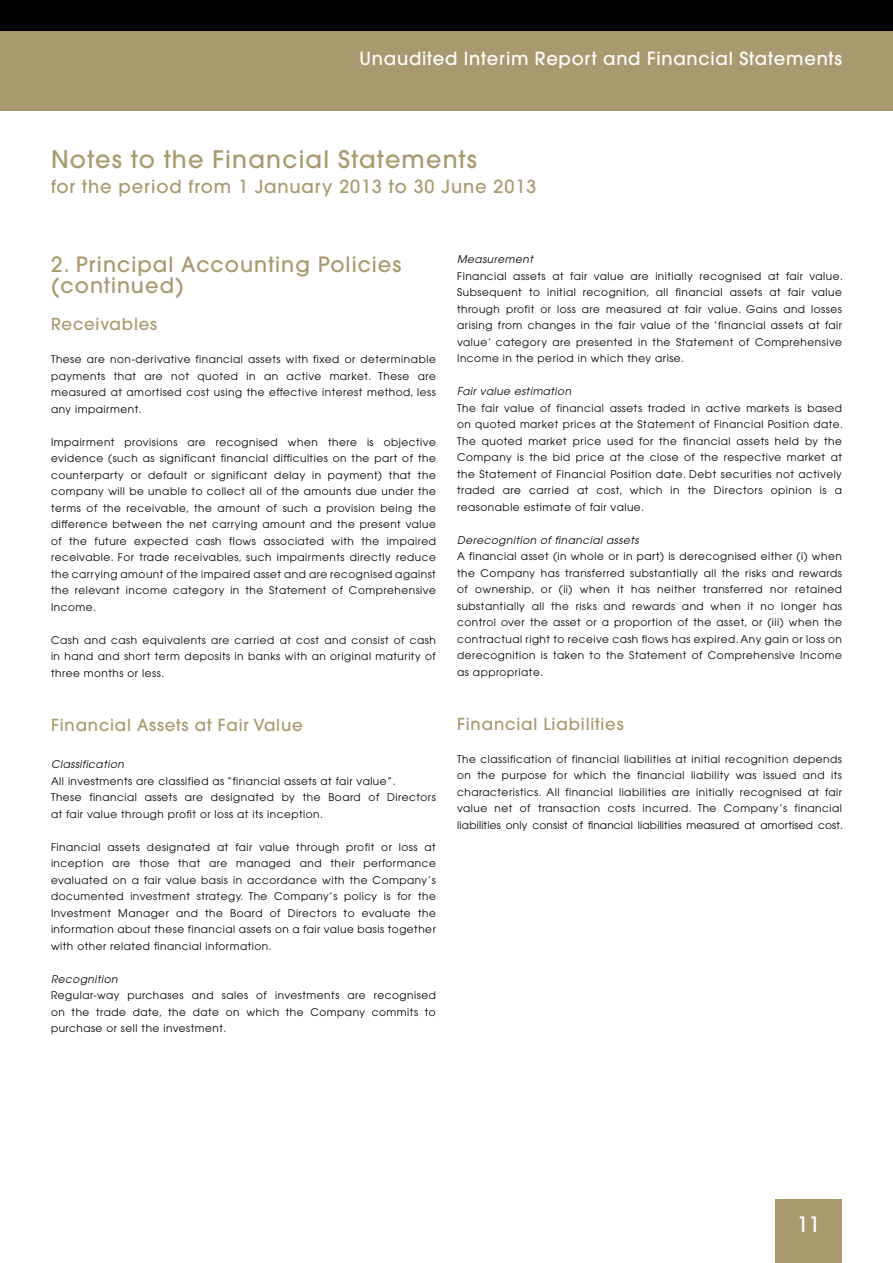
<style>
.page{position:relative;width:893px;height:1263px;background:#fff}
.page>*{position:absolute;margin:0;border:0;box-sizing:border-box;transform-origin:0 0}
.t1{font:500 24px "Avant Garde";letter-spacing:.05em;color:#a9996e}
.t2{font:500 21px/21px "Avant Garde";letter-spacing:.05em;color:#a9996e}
.t3{font:500 21px "Avant Garde";color:#fff}
.t4{font:500 18px "Avant Garde";letter-spacing:.04em;color:#fff}
.t5{font:500 18px "Avant Garde";letter-spacing:.05em;color:#a9996e}
.t6{font:500 16.5px "Avant Garde";letter-spacing:.05em;color:#a9996e}
.t7{font:10.5px/16.5px "Avant Garde";letter-spacing:.05em;color:#000;text-align:justify}
.t8{font:italic 10.5px "Avant Garde";letter-spacing:.05em;color:#000}
</style>
<div class="page">
<div style="left:775px;top:1199px;width:67px;height:64px;background:#a9996e"></div>
<div style="left:0;top:30px;width:893px;height:81px;background:#a9996e"></div>
<div style="left:0;top:0;width:893px;height:31px;background:#000"></div>
<h3 class="t4" style="left:360px;top:48px;width:484px">Unaudited Interim Report and Financial Statements</h3>
<h1 class="t1" style="left:51px;top:144px;width:427px">Notes to the Financial Statements</h1>
<h3 class="t5" style="left:51px;top:175px;width:487px">for the period from 1 January 2013 to 30 June 2013</h3>
<h2 class="t2" style="left:51px;top:254px;width:352px">2. Principal Accounting Policies (continued)</h2>
<h3 class="t6" style="left:51px;top:314px;width:108px">Receivables</h3>
<p class="t7" style="left:51px;top:351px;width:386px">These are non-derivative financial assets with fixed or determinable payments that are not quoted in an active market. These are measured at amortised cost using the effective interest method, less any impairment.</p>
<p class="t7" style="left:51px;top:434px;width:386px">Impairment provisions are recognised when there is objective evidence (such as significant financial difficulties on the part of the counterparty or default or significant delay in payment) that the company will be unable to collect all of the amounts due under the terms of the receivable, the amount of such a provision being the difference between the net carrying amount and the present value of the future expected cash flows associated with the impaired receivable. For trade receivables, such impairments directly reduce the carrying amount of the impaired asset and are recognised against the relevant income category in the Statement of Comprehensive Income.</p>
<p class="t7" style="left:51px;top:632px;width:386px">Cash and cash equivalents are carried at cost and consist of cash in hand and short term deposits in banks with an original maturity of three months or less.</p>
<h3 class="t6" style="left:51px;top:715px;width:253px">Financial Assets at Fair Value</h3>
<p class="t8" style="left:51px;top:758px;width:74px">Classification</p>
<p class="t7" style="left:51px;top:773px;width:386px;text-align:left">All investments are classified as “financial assets at fair value”.<br>These financial assets are designated by the Board of Directors at fair value through profit or loss at its inception.</p>
<p class="t7" style="left:51px;top:839px;width:386px">Financial assets designated at fair value through profit or loss at inception are those that are managed and their performance evaluated on a fair value basis in accordance with the Company’s documented investment strategy. The Company’s policy is for the Investment Manager and the Board of Directors to evaluate the information about these financial assets on a fair value basis together with other related financial information.</p>
<p class="t8" style="left:51px;top:973px;width:68px">Recognition</p>
<p class="t7" style="left:51px;top:987px;width:386px">Regular-way purchases and sales of investments are recognised on the trade date, the date on which the Company commits to purchase or sell the investment.</p>
<p class="t8" style="left:457px;top:253px;width:77px">Measurement</p>
<p class="t7" style="left:457px;top:268px;width:387px">Financial assets at fair value are initially recognised at fair value.<br>Subsequent to initial recognition, all financial assets at fair value through profit or loss are measured at fair value. Gains and losses arising from changes in the fair value of the ‘financial assets at fair value’ category are presented in the Statement of Comprehensive Income in the period in which they arise.</p>
<p class="t8" style="left:457px;top:385px;width:115px">Fair value estimation</p>
<p class="t7" style="left:457px;top:400px;width:387px">The fair value of financial assets traded in active markets is based on quoted market prices at the Statement of Financial Position date.<br>The quoted market price used for the financial assets held by the Company is the bid price at the close of the respective market at the Statement of Financial Position date. Debt securities not actively traded are carried at cost, which in the Directors opinion is a reasonable estimate of fair value.</p>
<p class="t8" style="left:457px;top:534px;width:183px">Derecognition of financial assets</p>
<p class="t7" style="left:457px;top:548px;width:386px">A financial asset (in whole or in part) is derecognised either (i) when the Company has transferred substantially all the risks and rewards of ownership, or (ii) when it has neither transferred nor retained substantially all the risks and rewards and when it no longer has control over the asset or a proportion of the asset, or (iii) when the contractual right to receive cash flows has expired. Any gain or loss on derecognition is taken to the Statement of Comprehensive Income as appropriate.</p>
<h3 class="t6" style="left:457px;top:714px;width:168px">Financial Liabilities</h3>
<p class="t7" style="left:457px;top:751px;width:387px">The classification of financial liabilities at initial recognition depends on the purpose for which the financial liability was issued and its characteristics. All financial liabilities are initially recognised at fair value net of transaction costs incurred. The Company’s financial liabilities only consist of financial liabilities measured at amortised cost.</p>
<h2 class="t3" style="left:797px;top:1211px;width:25px">11</h2>
</div>
